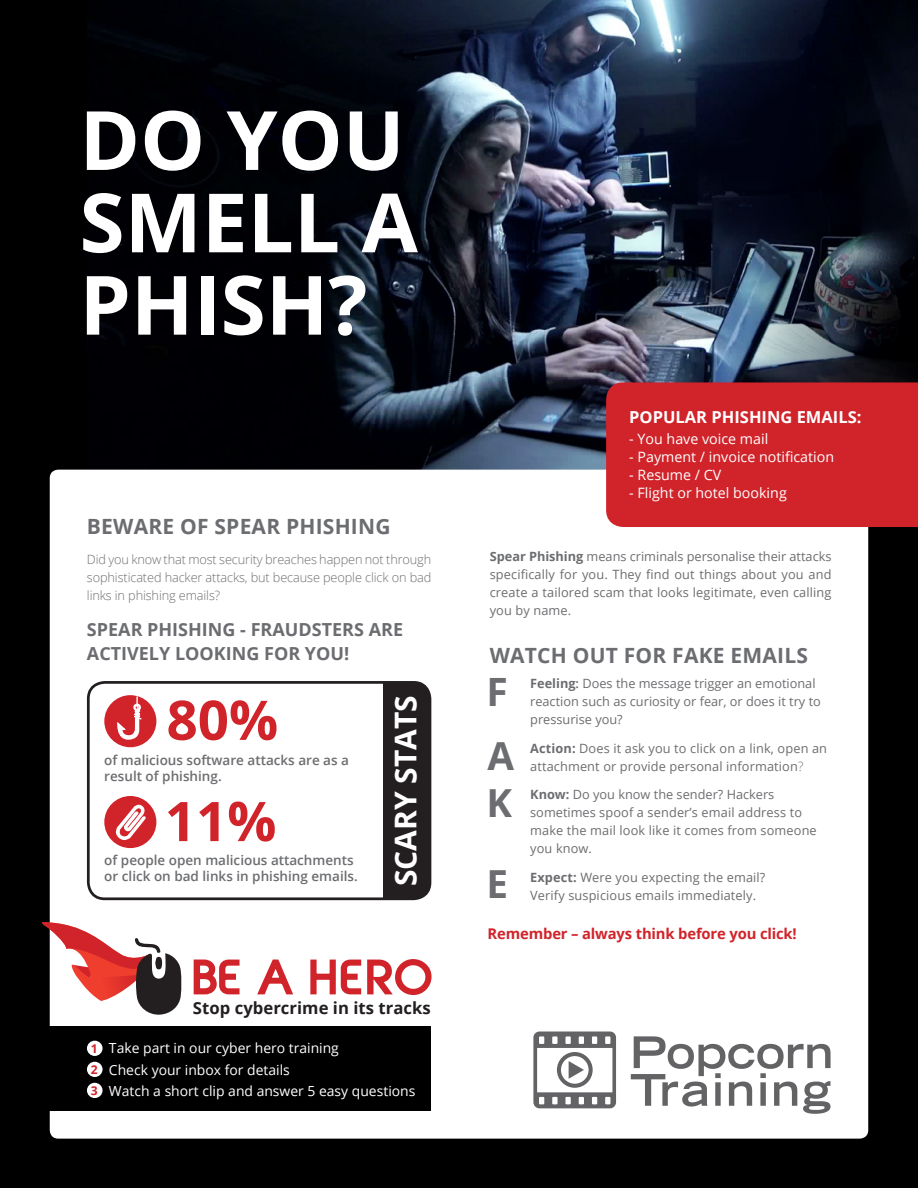
<style>
.page{position:relative;width:918px;height:1188px;background:#000}
.page>*{position:absolute;margin:0;border:0;box-sizing:border-box;transform-origin:0 0}
.t1{font:700 81.9px/82.3px "Open Sans";color:#fff}
.t2{font:700 54.6px "Open Sans";color:#d1232a}
.t3{font:700 39px "Open Sans";color:#6c6d70}
.t4{font:700 38.7px "Open Sans";color:#6c6d70}
.t5{font:700 30px "Open Sans";color:#fff}
.t6{font:700 21px "Open Sans";letter-spacing:.01em;color:#6c6d70}
.t7{font:700 18px "Open Sans";color:#6c6d70}
.t8{font:700 16.65px "Open Sans";color:#231f20}
.t9{font:700 16.5px "Open Sans";color:#fff}
.t10{font:700 14.85px "Open Sans";letter-spacing:-.01em;color:#d1232a}
.t11{font:14.25px "Open Sans";color:#fff}
.t12{font:13.95px "Open Sans";color:#fff}
.t13{font:600 13.5px/16.5px "Open Sans";color:#6c6d70}
.t14{font:12.75px/18px "Open Sans";letter-spacing:.01em;color:#6c6d70}
.t15{font:300 12.75px/18px "Open Sans";letter-spacing:-.01em;color:#6c6d70;text-align:justify}
.t16{font:700 12.15px "Open Sans";color:#d1232a}
.s1{font-weight:700}
.s2{font-weight:600}
.s3{font-weight:300}
</style>
<div class="page">
<img style="left:88px;top:0;width:625px;height:470px">
<svg style="left:713px;top:0;width:205px;height:607px"></svg>
<div style="left:50px;top:470px;width:818px;height:669px;background:#fff;border-radius:9px"></div>
<div style="left:383px;top:682px;width:47px;height:217px;background:#231f20"></div>
<div style="left:87px;top:681px;width:344px;height:219px;border:3px solid #231f20;border-radius:16px"></div>
<div style="left:606px;top:382px;width:312px;height:145px;background:#d1232a"></div>
<svg style="left:533px;top:1032px;width:83px;height:76px"></svg>
<svg style="left:631px;top:1036px;width:200px;height:78px"></svg>
<div style="left:0;top:1027px;width:431px;height:84px;background:#000"></div>
<svg style="left:193px;top:959px;width:47px;height:36px"></svg>
<svg style="left:257px;top:959px;width:36px;height:36px"></svg>
<svg style="left:310px;top:959px;width:122px;height:36px"></svg>
<svg style="left:42px;top:696px;width:140px;height:443px"></svg>
<div style="left:155px;top:957px;width:7px;height:12px;background:#231f20;border-radius:50%"></div>
<div style="left:87px;top:1041px;width:16px;height:15px;background:#fff;border-radius:50%"></div>
<div style="left:87px;top:1062px;width:16px;height:15px;background:#fff;border-radius:50%"></div>
<div style="left:87px;top:1083px;width:16px;height:15px;background:#fff;border-radius:50%"></div>
<p class="t1" style="left:80px;top:97px;width:340px">DO YOU<br>SMELL A<br>PHISH?</p>
<p class="t6" style="left:87px;top:512px;width:305px">BEWARE OF SPEAR PHISHING</p>
<p class="t15" style="left:87px;top:550px;width:346px">Did you know that most security breaches happen not through sophisticated hacker attacks, but because people click on bad links in phishing emails?</p>
<p class="t7" style="left:87px;top:617px;width:318px">SPEAR PHISHING - FRAUDSTERS ARE</p>
<p class="t7" style="left:87px;top:641px;width:264px">ACTIVELY LOOKING FOR YOU!</p>
<p class="t5" style="left:384px;top:886px;width:193px;rotate:-90deg">SCARY STATS</p>
<p class="t2" style="left:167px;top:682px;width:113px">80%</p>
<p class="t13" style="left:104px;top:751px;width:246px">of malicious software attacks are as a result of phishing.</p>
<p class="t2" style="left:165px;top:783px;width:113px">11%</p>
<p class="t13" style="left:104px;top:851px;width:251px">of people open malicious attachments</p>
<p class="t13" style="left:104px;top:868px;width:255px">or click on bad links in phishing emails.</p>
<p class="t16" style="left:91px;top:1040px;width:8px">1</p>
<p class="t16" style="left:91px;top:1061px;width:8px">2</p>
<p class="t16" style="left:91px;top:1082px;width:8px">3</p>
<p class="t8" style="left:193px;top:996px;width:239px">Stop cybercrime in its tracks</p>
<p class="t12" style="left:109px;top:1038px;width:231px">Take part in our cyber hero training</p>
<p class="t12" style="left:109px;top:1060px;width:182px">Check your inbox for details</p>
<p class="t12" style="left:109px;top:1082px;width:308px">Watch a short clip and answer 5 easy questions</p>
<p class="t9" style="left:629px;top:405px;width:234px">POPULAR PHISHING EMAILS:</p>
<p class="t11" style="left:629px;top:429px;width:141px">- You have voice mail</p>
<p class="t11" style="left:629px;top:447px;width:206px">- Payment / invoice notification</p>
<p class="t11" style="left:629px;top:465px;width:93px">- Resume / CV</p>
<p class="t11" style="left:629px;top:483px;width:159px">- Flight or hotel booking</p>
<p class="t14" style="left:490px;top:547px;width:343px;text-align:justify"><span class="s1">Spear Phishing</span> means criminals personalise their attacks specifically for you. They find out things about you and create a tailored scam that looks legitimate, even calling you by name.</p>
<p class="t6" style="left:490px;top:641px;width:320px">WATCH OUT FOR FAKE EMAILS</p>
<p class="t3" style="left:487px;top:664px;width:23px">F</p>
<p class="t4" style="left:488px;top:729px;width:28px">A</p>
<p class="t4" style="left:487px;top:775px;width:27px">K</p>
<p class="t14" style="left:530px;top:674px;width:292px"><span class="s1">Feeling</span><span class="s2">:</span> Does the message trigger an emotional reaction such as curiosity or fear, or does it try to pressurise you?</p>
<p class="t14" style="left:530px;top:739px;width:298px"><span class="s1">Action:</span> Does it ask you to click on a link, open an attachment or provide personal information<span class="s3">?</span></p>
<p class="t14" style="left:530px;top:785px;width:246px"><span class="s1">Know:</span> Do you know the sender? Hackers</p>
<p class="t14" style="left:530px;top:803px;width:288px">sometimes spoof a sender’s email address to make the mail look like it comes from someone you know.</p>
<p class="t14" style="left:530px;top:868px;width:237px"><span class="s1">Expect:</span> Were you expecting the email?</p>
<p class="t14" style="left:530px;top:886px;width:227px">Verify suspicious emails immediately.</p>
<p class="t10" style="left:488px;top:924px;width:311px">Remember – always think before you click!</p>
<p class="t4" style="left:487px;top:857px;width:23px">E</p>
</div>
